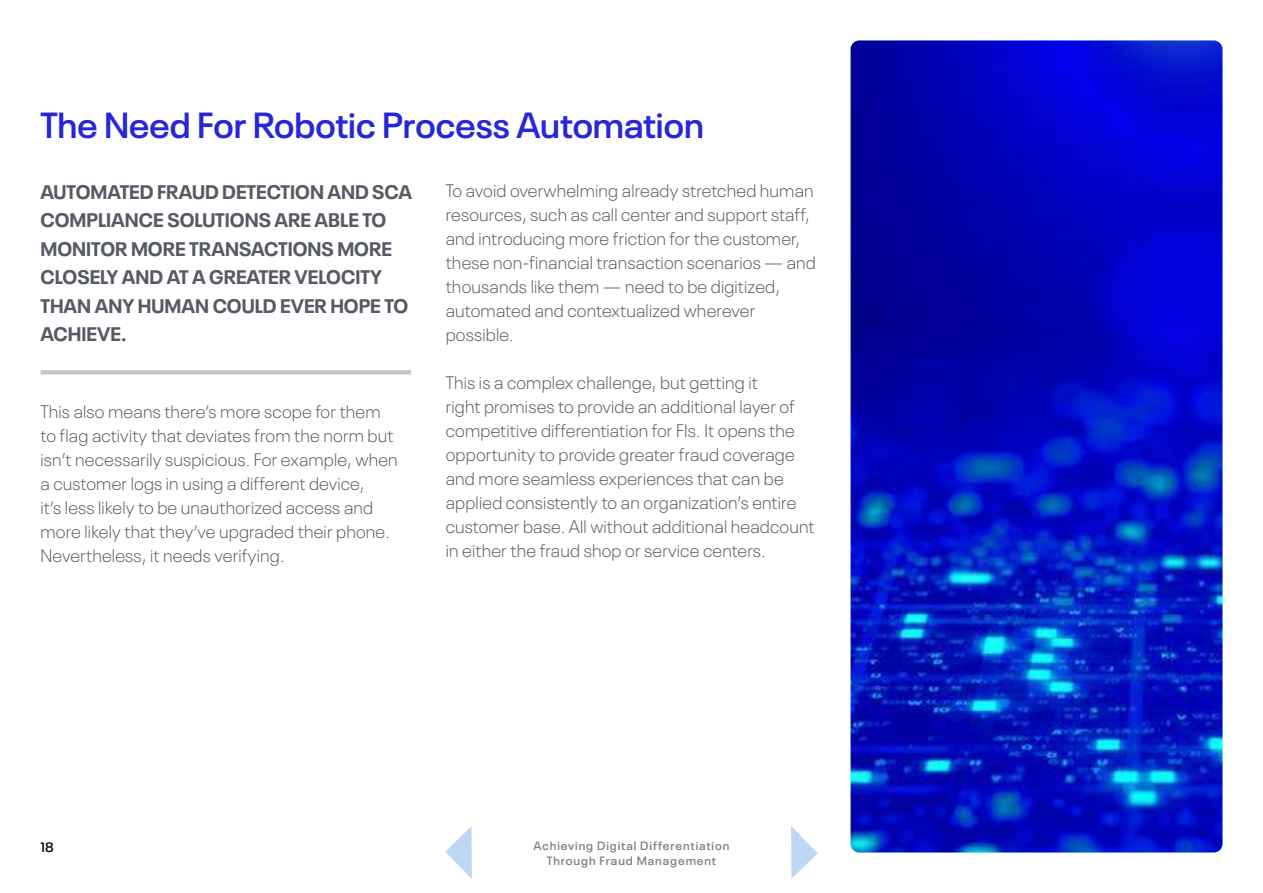
<style>
.page{position:relative;width:1263px;height:893px;background:#fff}
.page>*{position:absolute;margin:0;border:0;box-sizing:border-box;transform-origin:0 0}
.t1{font:600 36px "Neue Plak";color:#2626db}
.t2{font:700 19.5px/28.5px "Neue Plak";color:#565a64}
.t3{font:300 18px/24px "Neue Plak";letter-spacing:.01em;color:#565a64}
.t4{font:600 13.5px "Neue Plak";color:#000}
.t5{font:600 12px/15.5px "Neue Plak";letter-spacing:.075em;color:#808284;text-align:center}
</style>
<div class="page">
<img style="left:850px;top:41px;width:372px;height:811px">
<div style="left:41px;top:370px;width:370px;height:5px;background:#c2c4c8"></div>
<svg style="left:445px;top:826px;width:27px;height:53px"></svg>
<svg style="left:791px;top:826px;width:27px;height:53px"></svg>
<h1 class="t1" style="left:40px;top:110px;width:665px">The Need For Robotic Process Automation</h1>
<p class="t2" style="left:40px;top:178px;width:373px">AUTOMATED FRAUD DETECTION AND SCA<br>COMPLIANCE SOLUTIONS ARE ABLE TO<br>MONITOR MORE TRANSACTIONS MORE<br>CLOSELY AND AT A GREATER VELOCITY<br>THAN ANY HUMAN COULD EVER HOPE TO<br>ACHIEVE.</p>
<p class="t3" style="left:40px;top:401px;width:359px">This also means there’s more scope for them to flag activity that deviates from the norm but isn’t necessarily suspicious. For example, when a customer logs in using a different device,<br>it’s less likely to be unauthorized access and more likely that they’ve upgraded their phone.<br>Nevertheless, it needs verifying.</p>
<p class="t3" style="left:446px;top:180px;width:372px">To avoid overwhelming already stretched human resources, such as call center and support staff, and introducing more friction for the customer, these non-financial transaction scenarios — and thousands like them — need to be digitized, automated and contextualized wherever possible.</p>
<p class="t3" style="left:446px;top:372px;width:370px">This is a complex challenge, but getting it<br>right promises to provide an additional layer of competitive differentiation for FIs. It opens the opportunity to provide greater fraud coverage and more seamless experiences that can be applied consistently to an organization’s entire customer base. All without additional headcount in either the fraud shop or service centers.</p>
<p class="t4" style="left:40px;top:842px;width:15px">18</p>
<p class="t5" style="left:534px;top:839px;width:197px">Achieving Digital Differentiation<br>Through Fraud Management</p>
</div>
